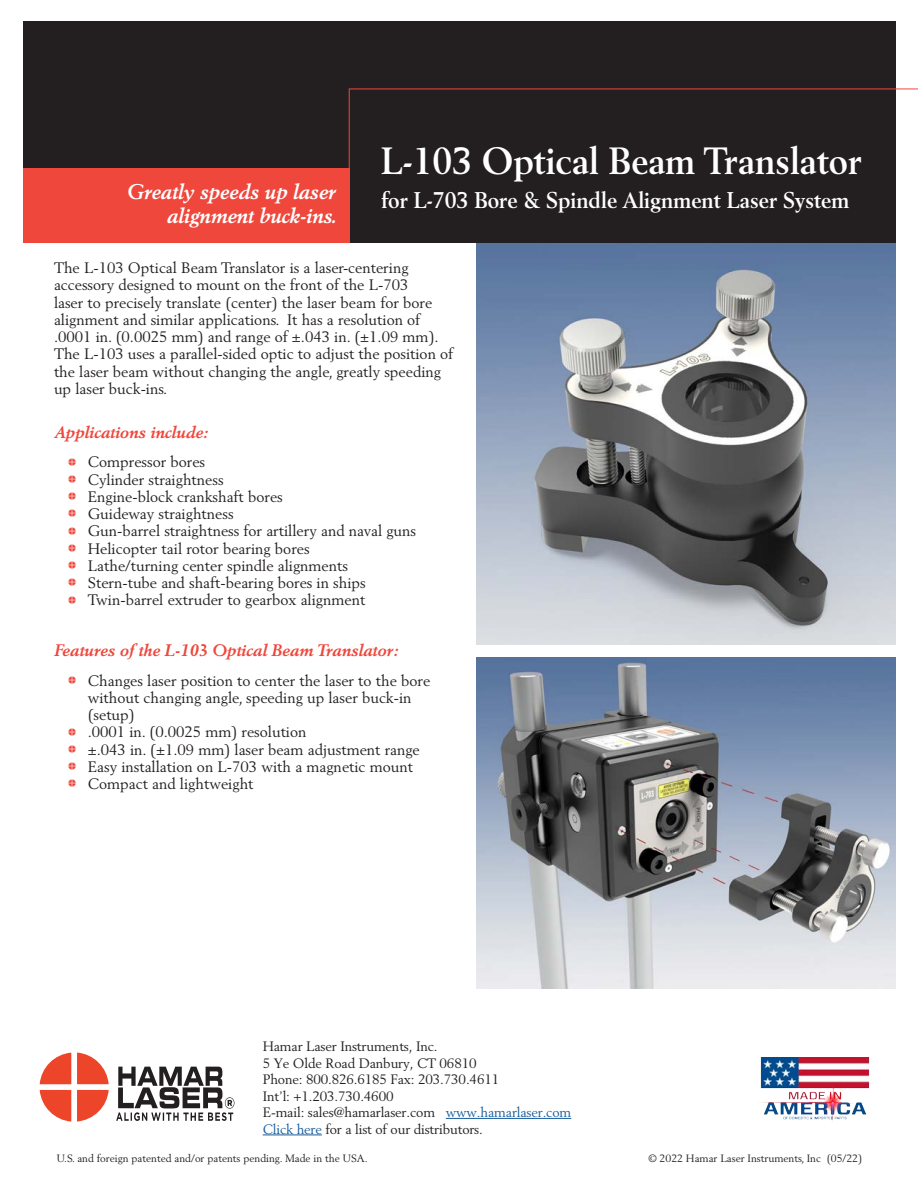
<style>
.page{position:relative;width:918px;height:1188px;background:#fff}
.page>*{position:absolute;margin:0;border:0;box-sizing:border-box;transform-origin:0 0}
._2021_Page_Header{font:700 37.5px "Berling LT Std";color:#fff;scale:.95 1}
._2021_Page_Header-2{font:700 22.5px "Berling LT Std";color:#fff;scale:.95 1}
._2021_Orange_Callout{font:italic 700 21px/24px "Berling LT Std";color:#fff;text-align:right;scale:.95 1}
._2021_Body_Subhead_O{font:italic 700 16.5px "Berling LT Std";color:#ef473c}
._2021_Body_Berling_1{font:15px/17.2px "Berling LT Std";color:#231f20}
._2021_Address_Berlin{font:13.5px "Berling LT Std";letter-spacing:-.01em;color:#231f20}
.t1{font:10.5px "Berling LT Std";color:#231f20}
.s1{font-family:"Hamar Icons V1";font-size:22.5px;color:#ef473c}
.s2{color:#175d9e}
</style>
<div class="page">
<svg style="left:40px;top:1053px;width:69px;height:69px"></svg>
<svg style="left:116px;top:1067px;width:118px;height:54px"></svg>
<img style="left:760px;top:1057px;width:110px;height:64px">
<hr style="left:446px;top:1118px;width:125px;height:1px;background:#175d9e">
<hr style="left:263px;top:1135px;width:59px;height:1px;background:#175d9e">
<img style="left:476px;top:243px;width:419px;height:402px">
<img style="left:476px;top:657px;width:419px;height:331px">
<div style="left:23px;top:22px;width:872px;height:221px;background:#231f20"></div>
<hr style="left:349px;top:89px;width:569px;height:1px;background:#ef473c">
<hr style="left:349px;top:89px;width:1px;height:154px;background:#ef473c">
<div style="left:23px;top:169px;width:327px;height:74px;background:#ef473c"></div>
<p class="_2021_Orange_Callout" style="left:127px;top:179px;width:223px">Greatly speeds up laser alignment buck-ins.</p>
<p class="_2021_Page_Header" style="left:381px;top:139px;width:508px">L-103 Optical Beam Translator</p>
<p class="_2021_Page_Header-2" style="left:381px;top:187px;width:494px">for L-703 Bore &amp; Spindle Alignment Laser System</p>
<p class="_2021_Body_Berling_1" style="left:54px;top:259px;width:401px">The L-103 Optical Beam Translator is a laser-centering accessory designed to mount on the front of the L-703<br>laser to precisely translate (center) the laser beam for bore alignment and similar applications. It has a resolution of .0001 in. (0.0025 mm) and range of ±.043 in. (±1.09 mm).<br>The L-103 uses a parallel-sided optic to adjust the position of the laser beam without changing the angle, greatly speeding up laser buck-ins.</p>
<p class="_2021_Body_Subhead_O" style="left:54px;top:423px;width:155px">Applications include:</p>
<p class="_2021_Body_Berling_1" style="left:68px;top:453px;width:139px"><span class="s1">1</span> Compressor bores</p>
<p class="_2021_Body_Berling_1" style="left:68px;top:471px;width:158px"><span class="s1">1</span> Cylinder straightness</p>
<p class="_2021_Body_Berling_1" style="left:68px;top:488px;width:217px"><span class="s1">1</span> Engine-block crankshaft bores</p>
<p class="_2021_Body_Berling_1" style="left:68px;top:505px;width:168px"><span class="s1">1</span> Guideway straightness</p>
<p class="_2021_Body_Berling_1" style="left:68px;top:522px;width:350px"><span class="s1">1</span> Gun-barrel straightness for artillery and naval guns</p>
<p class="_2021_Body_Berling_1" style="left:68px;top:540px;width:244px"><span class="s1">1</span> Helicopter tail rotor bearing bores</p>
<p class="_2021_Body_Berling_1" style="left:68px;top:557px;width:282px"><span class="s1">1</span> Lathe/turning center spindle alignments</p>
<p class="_2021_Body_Berling_1" style="left:68px;top:574px;width:300px"><span class="s1">1</span> Stern-tube and shaft-bearing bores in ships</p>
<p class="_2021_Body_Berling_1" style="left:68px;top:591px;width:299px"><span class="s1">1</span> Twin-barrel extruder to gearbox alignment</p>
<p class="_2021_Body_Subhead_O" style="left:54px;top:641px;width:345px">Features of the L-103 Optical Beam Translator:</p>
<p class="_2021_Body_Berling_1" style="left:88px;top:672px;width:344px;text-indent:-20px"><span class="s1">1</span> Changes laser position to center the laser to the bore without changing angle, speeding up laser buck-in (setup)</p>
<p class="_2021_Body_Berling_1" style="left:68px;top:723px;width:241px"><span class="s1">1</span> .0001 in. (0.0025 mm) resolution</p>
<p class="_2021_Body_Berling_1" style="left:68px;top:741px;width:354px"><span class="s1">1</span> ±.043 in. (±1.09 mm) laser beam adjustment range</p>
<p class="_2021_Body_Berling_1" style="left:68px;top:758px;width:347px"><span class="s1">1</span> Easy installation on L-703 with a magnetic mount</p>
<p class="_2021_Body_Berling_1" style="left:68px;top:775px;width:188px"><span class="s1">1</span> Compact and lightweight</p>
<p class="_2021_Address_Berlin" style="left:263px;top:1038px;width:176px">Hamar Laser Instruments, Inc.</p>
<p class="_2021_Address_Berlin" style="left:263px;top:1055px;width:215px">5 Ye Olde Road Danbury, CT 06810</p>
<p class="_2021_Address_Berlin" style="left:263px;top:1071px;width:238px">Phone: 800.826.6185 Fax: 203.730.4611</p>
<p class="_2021_Address_Berlin" style="left:263px;top:1088px;width:132px">Int’l: +1.203.730.4600</p>
<p class="_2021_Address_Berlin" style="left:263px;top:1104px;width:310px">E-mail: sales@hamarlaser.com <span class="s2">www.hamarlaser.com</span></p>
<p class="_2021_Address_Berlin" style="left:263px;top:1121px;width:222px"><span class="s2">Click here</span> for a list of our distributors.</p>
<p class="t1" style="left:57px;top:1152px;width:313px">U.S. and foreign patented and/or patents pending. Made in the USA.</p>
<p class="t1" style="left:648px;top:1152px;width:215px">© 2022 Hamar Laser Instruments, Inc (05/22)</p>
</div>
